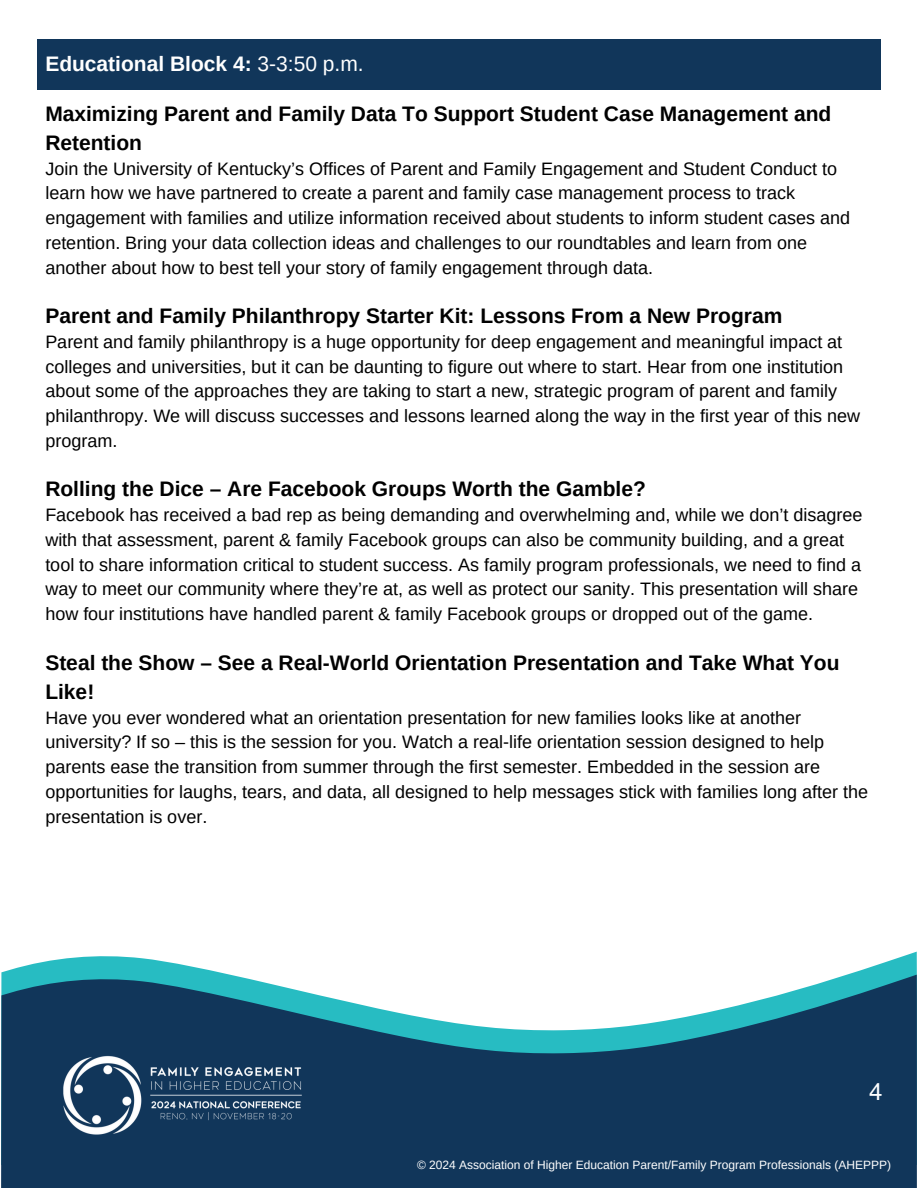
<style>
.page{position:relative;width:918px;height:1188px;background:#fff}
.page>*{position:absolute;margin:0;border:0;box-sizing:border-box;transform-origin:0 0}
.t1{font:24px "Helvetica LT Pro";color:#fff}
.t2{font:700 21px/29.2px "Arimo";color:#000}
.t3{font:700 21px "Arimo";color:#fff}
.t4{font:18px/24.8px "Arimo";color:#000}
.t5{font:12px "Arimo";color:#fff}
.s1{font-weight:400}
</style>
<div class="page">
<svg style="left:1px;top:952px;width:916px;height:23px"></svg>
<svg style="left:1px;top:975px;width:916px;height:213px;background:#305c78"></svg>
<img style="left:58px;top:1050px;width:250px;height:92px">
<div style="left:37px;top:40px;width:844px;height:49px;background:#11365a"></div>
<p class="t3" style="left:45px;top:52px;width:320px">Educational Block 4: <span class="s1">3-3:50 p.m.</span></p>
<p class="t2" style="left:45px;top:99px;width:788px">Maximizing Parent and Family Data To Support Student Case Management and<br>Retention</p>
<p class="t4" style="left:45px;top:156px;width:806px">Join the University of Kentucky’s Offices of Parent and Family Engagement and Student Conduct to learn how we have partnered to create a parent and family case management process to track engagement with families and utilize information received about students to inform student cases and retention. Bring your data collection ideas and challenges to our roundtables and learn from one another about how to best tell your story of family engagement through data.</p>
<p class="t2" style="left:45px;top:301px;width:739px">Parent and Family Philanthropy Starter Kit: Lessons From a New Program</p>
<p class="t4" style="left:45px;top:329px;width:816px">Parent and family philanthropy is a huge opportunity for deep engagement and meaningful impact at colleges and universities, but it can be daunting to figure out where to start. Hear from one institution about some of the approaches they are taking to start a new, strategic program of parent and family philanthropy. We will discuss successes and lessons learned along the way in the first year of this new program.</p>
<p class="t2" style="left:45px;top:474px;width:602px">Rolling the Dice – Are Facebook Groups Worth the Gamble?</p>
<p class="t4" style="left:45px;top:502px;width:819px">Facebook has received a bad rep as being demanding and overwhelming and, while we don’t disagree with that assessment, parent &amp; family Facebook groups can also be community building, and a great tool to share information critical to student success. As family program professionals, we need to find a way to meet our community where they’re at, as well as protect our sanity. This presentation will share how four institutions have handled parent &amp; family Facebook groups or dropped out of the game.</p>
<p class="t2" style="left:45px;top:648px;width:796px">Steal the Show – See a Real-World Orientation Presentation and Take What You<br>Like!</p>
<p class="t4" style="left:45px;top:705px;width:824px">Have you ever wondered what an orientation presentation for new families looks like at another university? If so – this is the session for you. Watch a real-life orientation session designed to help parents ease the transition from summer through the first semester. Embedded in the session are opportunities for laughs, tears, and data, all designed to help messages stick with families long after the presentation is over.</p>
<p class="t1" style="left:869px;top:1083px;width:15px">4</p>
<p class="t5" style="left:417px;top:1158px;width:476px">© 2024 Association of Higher Education Parent/Family Program Professionals (AHEPPP)</p>
</div>
